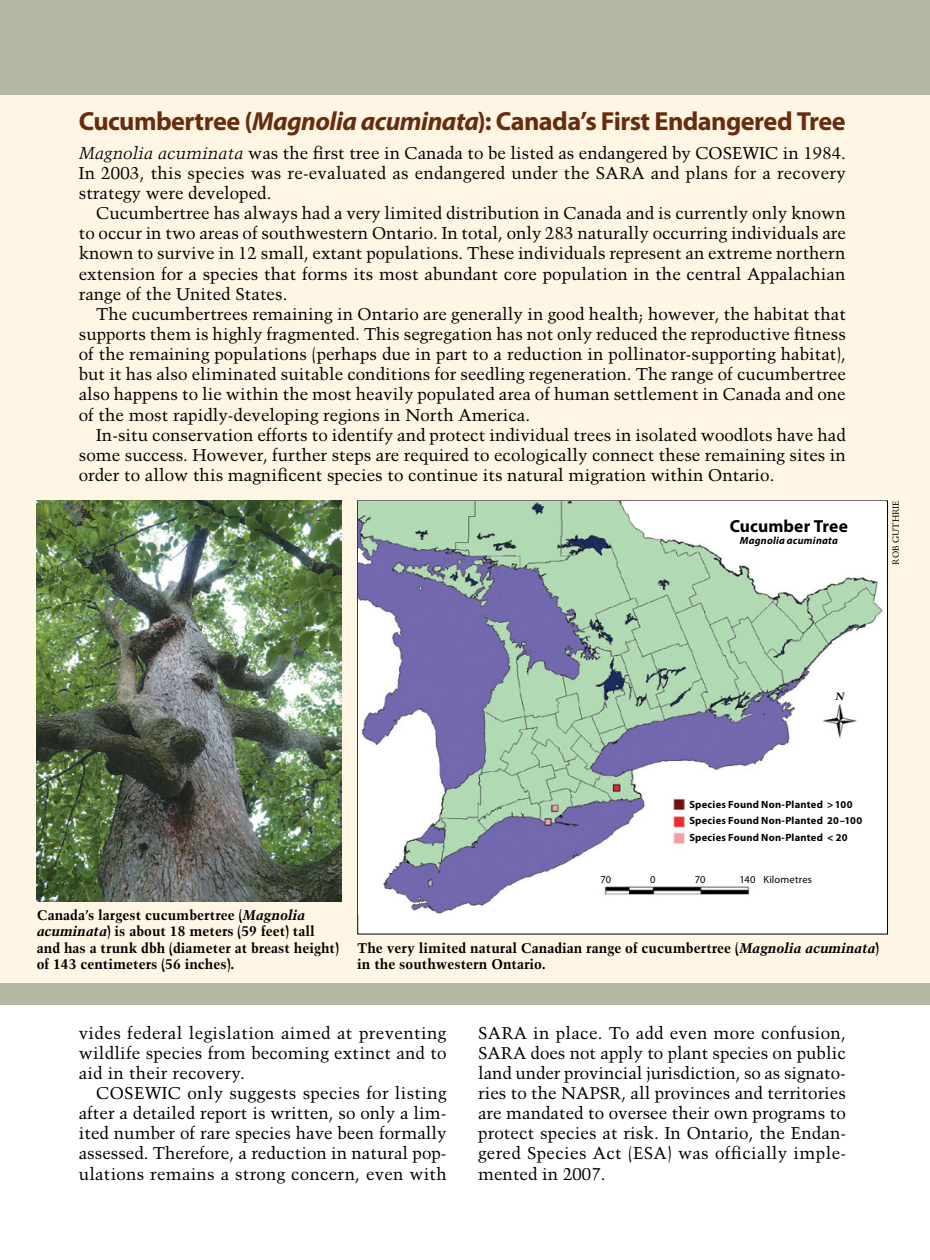
<style>
.page{position:relative;width:930px;height:1260px;background:#fff}
.page>*{position:absolute;margin:0;border:0;box-sizing:border-box;transform-origin:0 0}
.t1{font:700 26.25px "Myriad Pro";letter-spacing:-.02em;color:#672c0d}
.t2{font:700 17.5px "Myriad Pro";letter-spacing:.005em;color:#000}
.t3{font:16.97px/20.1px "Trump Mediaeval";color:#000;text-align:justify}
.t4{font:700 14px/16.6px "Trump Mediaeval";color:#000}
.t5{font:700 10.5px/16.6px "Myriad Pro";letter-spacing:.02em;color:#000}
.t6{font:10.5px "Myriad Pro";letter-spacing:.015em;color:#000}
.t7{font:italic 700 10.5px "Myriad Pro";letter-spacing:.025em;color:#000}
.t8{font:italic 700 10.5px "Trump Mediaeval";color:#000}
.t9{font:8.75px "Trump Mediaeval";color:#000}
.s1{font-style:italic}
</style>
<div class="page">
<div style="left:0;top:94px;width:929px;height:890px;background:#fff5e4"></div>
<div style="left:357px;top:501px;width:530px;height:433px;background:#fff"></div>
<img style="left:358px;top:502px;width:525px;height:412px">
<div style="left:0;top:983px;width:929px;height:21px;background:#b2b8a1"></div>
<div style="left:0;top:0;width:929px;height:94px;background:#b2b8a1"></div>
<div style="left:829px;top:685px;width:21px;height:19px;background:#fff"></div>
<img style="left:37px;top:500px;width:304px;height:401px">
<h1 class="t1" style="left:79px;top:104px;width:768px">Cucumbertree (<span class="s1">Magnolia acuminata</span>): Canada’s First Endangered Tree</h1>
<p class="t3" style="left:79px;top:143px;width:768px"><span class="s1">Magnolia acuminata</span> was the first tree in Canada to be listed as endangered by COSEWIC in 1984.<br>In 2003, this species was re-evaluated as endangered under the SARA and plans for a recovery strategy were developed.</p>
<p class="t3" style="left:79px;top:203px;width:768px;text-indent:18px">Cucumbertree has always had a very limited distribution in Canada and is currently only known to occur in two areas of southwestern Ontario. In total, only 283 naturally occurring individuals are known to survive in 12 small, extant populations. These individuals represent an extreme northern extension for a species that forms its most abundant core population in the central Appalachian range of the United States.</p>
<p class="t3" style="left:79px;top:304px;width:768px;text-indent:18px">The cucumbertrees remaining in Ontario are generally in good health; however, the habitat that supports them is highly fragmented. This segregation has not only reduced the reproductive fitness of the remaining populations (perhaps due in part to a reduction in pollinator-supporting habitat), but it has also eliminated suitable conditions for seedling regeneration. The range of cucumbertree also happens to lie within the most heavily populated area of human settlement in Canada and one of the most rapidly-developing regions in North America.</p>
<p class="t3" style="left:79px;top:424px;width:768px;text-indent:18px">In-situ conservation efforts to identify and protect individual trees in isolated woodlots have had some success. However, further steps are required to ecologically connect these remaining sites in order to allow this magnificent species to continue its natural migration within Ontario.</p>
<p class="t2" style="left:729px;top:515px;width:120px">Cucumber Tree</p>
<p class="t7" style="left:739px;top:534px;width:99px">Magnolia acuminata</p>
<p class="t9" style="left:890px;top:565px;width:66px;rotate:-90deg">Rob Guthrie</p>
<p class="t8" style="left:835px;top:690px;width:10px">N</p>
<p class="t5" style="left:689px;top:795px;width:174px">Species Found Non-Planted &gt;100<br>Species Found Non-Planted 20–100<br>Species Found Non-Planted &lt; 20</p>
<p class="t4" style="left:37px;top:906px;width:303px">Canada’s largest cucumbertree (<span class="s1">Magnolia acuminata</span>) is about 18 meters (59 feet) tall and has a trunk dbh (diameter at breast height) of 143 centimeters (56 inches).</p>
<p class="t6" style="left:600px;top:873px;width:12px">70</p>
<p class="t6" style="left:650px;top:873px;width:7px">0</p>
<p class="t6" style="left:694px;top:873px;width:12px">70</p>
<p class="t6" style="left:739px;top:873px;width:74px">140 Kilometres</p>
<p class="t4" style="left:357px;top:939px;width:523px">The very limited natural Canadian range of cucumbertree (<span class="s1">Magnolia acuminata</span>) in the southwestern Ontario.</p>
<p class="t3" style="left:79px;top:1022px;width:369px">vides federal legislation aimed at preventing wildlife species from becoming extinct and to aid in their recovery.</p>
<p class="t3" style="left:79px;top:1083px;width:369px;text-indent:18px">COSEWIC only suggests species for listing after a detailed report is written, so only a lim&shy;ited number of rare species have been formally assessed. Therefore, a reduction in natural pop&shy;ulations remains a strong concern, even with</p>
<p class="t3" style="left:478px;top:1022px;width:369px">SARA in place. To add even more confusion, SARA does not apply to plant species on public land under provincial jurisdiction, so as signato&shy;ries to the NAPSR, all provinces and territories are mandated to oversee their own programs to protect species at risk. In Ontario, the Endan&shy;gered Species Act (ESA) was officially imple&shy;mented in 2007.</p>
</div>
